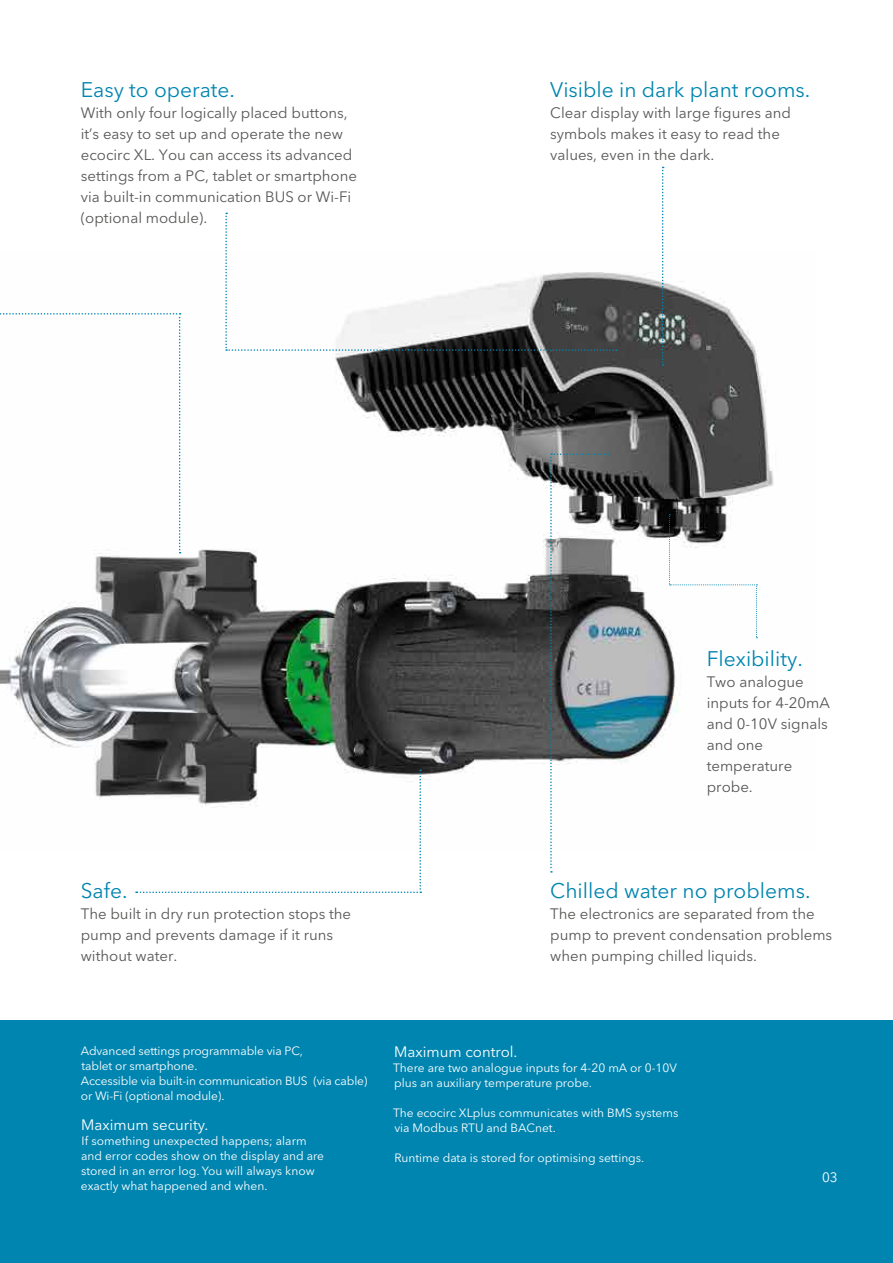
<style>
.page{position:relative;width:893px;height:1263px;background:#fff}
.page>*{position:absolute;margin:0;border:0;box-sizing:border-box;transform-origin:0 0}
.t1{font:21px "Avenir Next LT Pro";color:#0085b0}
.t2{font:15px/21px "Avenir Next LT Pro";color:#575756}
.t3{font:15px "Avenir Next LT Pro";color:#fff}
.t4{font:13.5px "Avenir Next LT Pro";color:#fff}
.t5{font:12px/15px "Avenir Next LT Pro";color:#fff}
</style>
<div class="page">
<img style="left:0;top:273px;width:774px;height:524px">
<svg style="left:0;top:313px;width:181px;height:240px"></svg>
<svg style="left:662px;top:167px;width:2px;height:199px"></svg>
<svg style="left:225px;top:213px;width:392px;height:138px"></svg>
<svg style="left:550px;top:453px;width:58px;height:420px"></svg>
<svg style="left:136px;top:770px;width:285px;height:123px"></svg>
<svg style="left:669px;top:514px;width:88px;height:124px"></svg>
<div style="left:0;top:1020px;width:893px;height:243px;background:#0085b0"></div>
<h1 class="t1" style="left:81px;top:77px;width:156px">Easy to operate.</h1>
<p class="t2" style="left:81px;top:102px;width:278px">With only four logically placed buttons, it’s easy to set up and operate the new ecocirc XL. You can access its advanced settings from a PC, tablet or smartphone via built-in communication BUS or Wi-Fi (optional module).</p>
<h1 class="t1" style="left:550px;top:77px;width:262px">Visible in dark plant rooms.</h1>
<p class="t2" style="left:550px;top:102px;width:242px">Clear display with large figures and symbols makes it easy to read the values, even in the dark.</p>
<h1 class="t1" style="left:707px;top:646px;width:98px">Flexibility.</h1>
<p class="t2" style="left:707px;top:672px;width:125px">Two analogue inputs for 4-20mA and 0-10V signals and one temperature probe.</p>
<h1 class="t1" style="left:81px;top:878px;width:48px">Safe.</h1>
<p class="t2" style="left:81px;top:904px;width:272px">The built in dry run protection stops the pump and prevents damage if it runs without water.</p>
<h1 class="t1" style="left:550px;top:878px;width:262px">Chilled water no problems.</h1>
<p class="t2" style="left:550px;top:903px;width:284px">The electronics are separated from the pump to prevent condensation problems when pumping chilled liquids.</p>
<p class="t5" style="left:81px;top:1043px;width:288px">Advanced settings programmable via PC,<br>tablet or smartphone.<br>Accessible via built-in communication BUS (via cable) or Wi-Fi (optional module).</p>
<p class="t3" style="left:81px;top:1116px;width:129px">Maximum security.</p>
<p class="t5" style="left:81px;top:1133px;width:245px">If something unexpected happens; alarm and error codes show on the display and are stored in an error log. You will always know exactly what happened and when.</p>
<p class="t3" style="left:394px;top:1043px;width:125px">Maximum control.</p>
<p class="t5" style="left:393px;top:1061px;width:285px">There are two analogue inputs for 4-20 mA or 0-10V plus an auxiliary temperature probe.</p>
<p class="t5" style="left:393px;top:1106px;width:287px">The ecocirc XLplus communicates with BMS systems via Modbus RTU and BACnet.</p>
<p class="t5" style="left:394px;top:1151px;width:251px">Runtime data is stored for optimising settings.</p>
<p class="t4" style="left:822px;top:1169px;width:17px">03</p>
</div>
